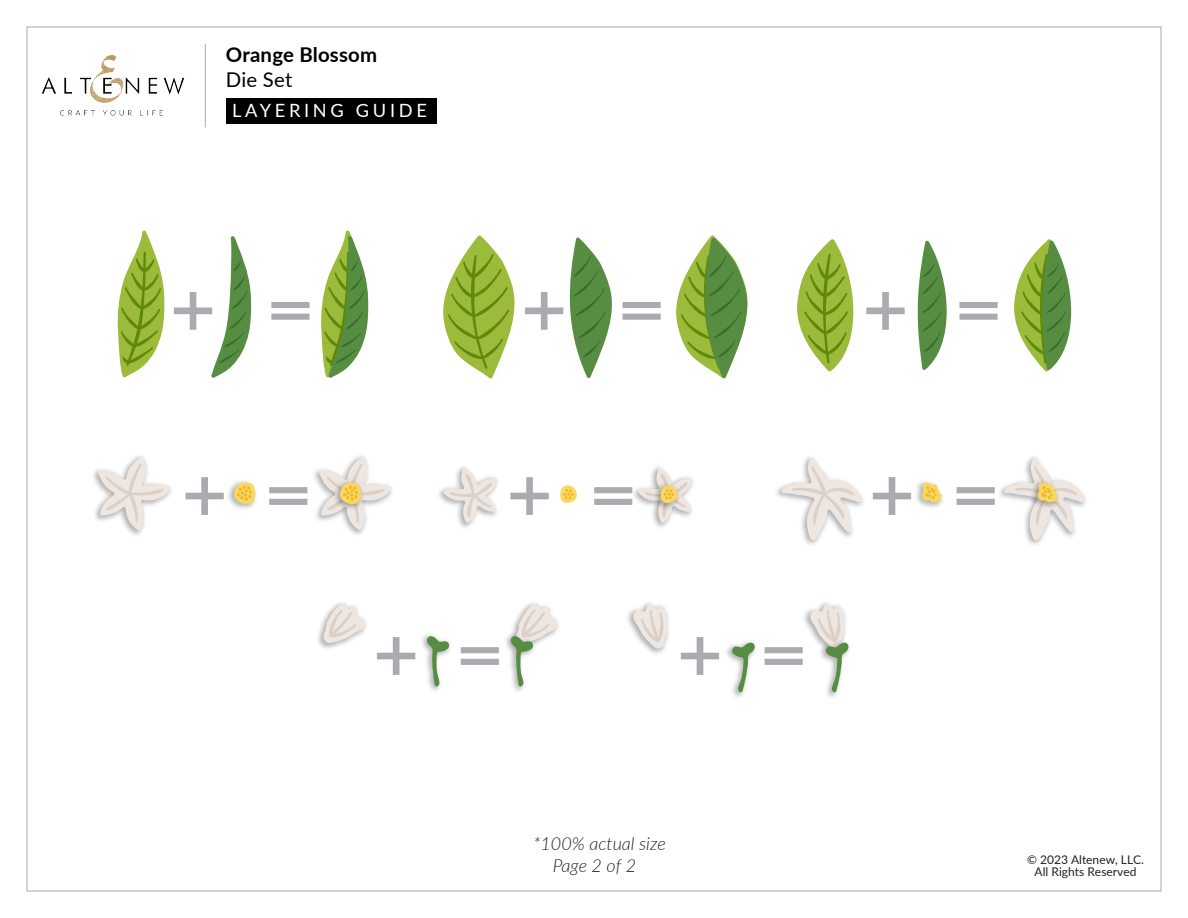
<style>
.page{position:relative;width:1188px;height:918px;background:#fff}
.page>*{position:absolute;margin:0;border:0;box-sizing:border-box;transform-origin:0 0}
.t1{font:700 20.4px/24.5px "Lato";letter-spacing:.01em;color:#000}
.t2{font:18.3px "Lato";letter-spacing:.2em;color:#fff}
.t3{font:italic 300 18px "Lato";color:#231f20}
.t4{font:12px "Lato";color:#231f20}
.s1{font-weight:400}
</style>
<div class="page">
<img style="left:804px;top:602px;width:25px;height:29px">
<img style="left:314px;top:456px;width:50px;height:79px">
<img style="left:1000px;top:456px;width:86px;height:89px">
<img style="left:827px;top:647px;width:23px;height:51px">
<svg style="left:810px;top:604px;width:39px;height:88px"></svg>
<img style="left:627px;top:602px;width:42px;height:52px">
<svg style="left:633px;top:604px;width:35px;height:45px"></svg>
<img style="left:726px;top:641px;width:30px;height:57px">
<svg style="left:732px;top:643px;width:23px;height:49px"></svg>
<img style="left:632px;top:466px;width:36px;height:62px">
<svg style="left:319px;top:457px;width:73px;height:73px"></svg>
<img style="left:93px;top:455px;width:50px;height:81px">
<svg style="left:98px;top:457px;width:73px;height:73px"></svg>
<img style="left:228px;top:481px;width:26px;height:28px">
<svg style="left:234px;top:482px;width:22px;height:22px"></svg>
<svg style="left:639px;top:468px;width:54px;height:55px"></svg>
<img style="left:438px;top:466px;width:35px;height:62px">
<svg style="left:444px;top:468px;width:54px;height:55px"></svg>
<svg style="left:560px;top:486px;width:17px;height:17px"></svg>
<svg style="left:1004px;top:458px;width:81px;height:82px"></svg>
<img style="left:776px;top:456px;width:87px;height:89px">
<svg style="left:781px;top:458px;width:81px;height:82px"></svg>
<img style="left:916px;top:481px;width:27px;height:27px">
<svg style="left:922px;top:483px;width:20px;height:19px"></svg>
<img style="left:506px;top:634px;width:18px;height:57px">
<svg style="left:511px;top:603px;width:47px;height:84px"></svg>
<img style="left:318px;top:602px;width:49px;height:47px">
<svg style="left:323px;top:603px;width:43px;height:40px"></svg>
<img style="left:422px;top:634px;width:29px;height:57px">
<svg style="left:427px;top:636px;width:22px;height:51px"></svg>
<svg style="left:676px;top:235px;width:72px;height:143px"></svg>
<svg style="left:321px;top:231px;width:47px;height:147px"></svg>
<svg style="left:117px;top:231px;width:47px;height:146px"></svg>
<svg style="left:1014px;top:239px;width:57px;height:141px"></svg>
<svg style="left:797px;top:239px;width:56px;height:132px"></svg>
<svg style="left:917px;top:241px;width:30px;height:129px"></svg>
<svg style="left:866px;top:292px;width:39px;height:38px"></svg>
<svg style="left:959px;top:302px;width:39px;height:18px"></svg>
<svg style="left:873px;top:477px;width:38px;height:38px"></svg>
<svg style="left:957px;top:487px;width:38px;height:18px"></svg>
<svg style="left:681px;top:637px;width:38px;height:38px"></svg>
<svg style="left:765px;top:647px;width:38px;height:18px"></svg>
<svg style="left:377px;top:637px;width:38px;height:38px"></svg>
<svg style="left:461px;top:647px;width:38px;height:18px"></svg>
<svg style="left:510px;top:477px;width:39px;height:38px"></svg>
<svg style="left:594px;top:487px;width:38px;height:18px"></svg>
<svg style="left:185px;top:477px;width:39px;height:38px"></svg>
<svg style="left:269px;top:487px;width:38px;height:18px"></svg>
<svg style="left:443px;top:235px;width:169px;height:143px"></svg>
<svg style="left:623px;top:302px;width:38px;height:18px"></svg>
<svg style="left:174px;top:236px;width:77px;height:142px"></svg>
<svg style="left:271px;top:302px;width:39px;height:18px"></svg>
<div style="left:226px;top:98px;width:211px;height:26px;background:#000"></div>
<img style="left:41px;top:55px;width:144px;height:61px">
<hr style="left:205px;top:44px;width:1px;height:83px;background:#b2b3b8">
<p class="t1" style="left:226px;top:42px;width:153px">Orange Blossom<br><span class="s1">Die Set</span></p>
<p class="t2" style="left:232px;top:98px;width:196px">LAYERING GUIDE</p>
<p class="t3" style="left:533px;top:831px;width:134px">*100% actual size</p>
<p class="t4" style="left:1027px;top:851px;width:119px">© 2023 Altenew, LLC.</p>
<p class="t3" style="left:553px;top:853px;width:85px">Page 2 of 2</p>
<p class="t4" style="left:1035px;top:863px;width:103px">All Rights Reserved</p>
</div>
